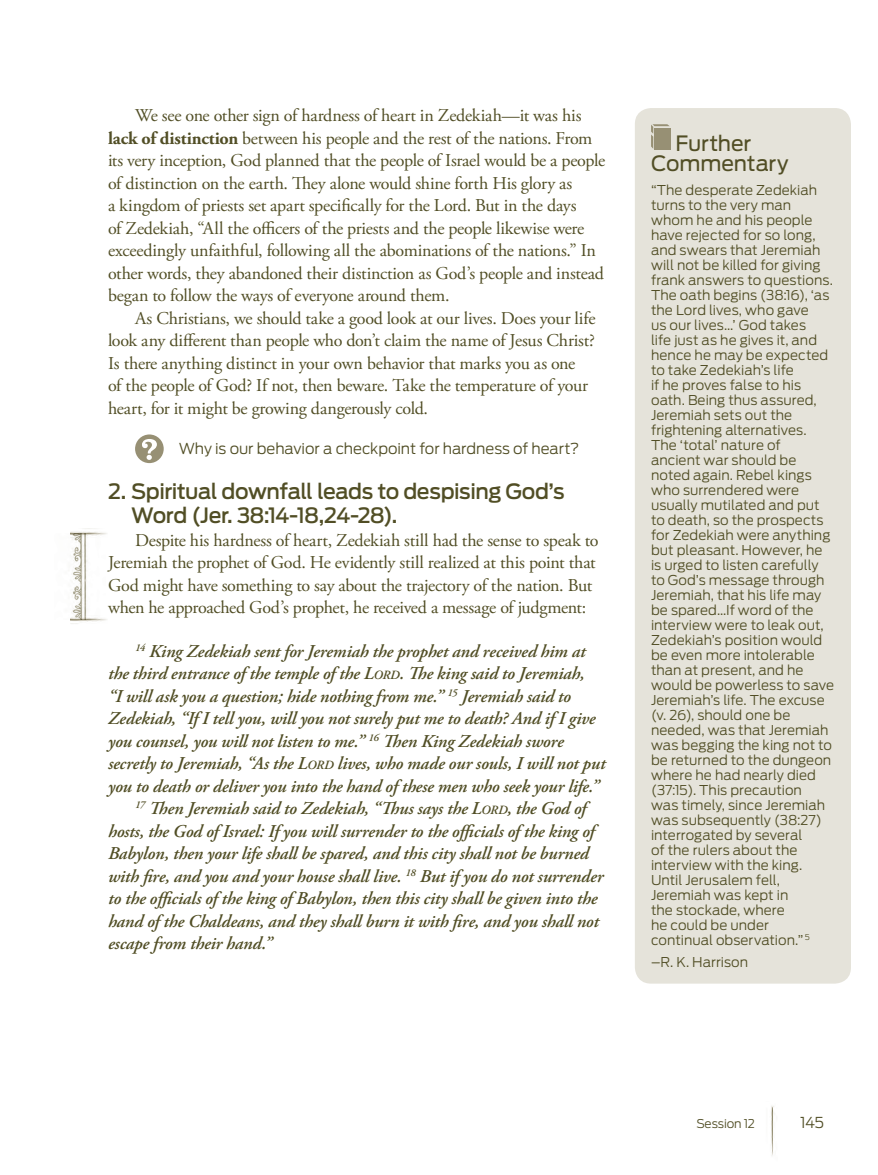
<style>
.page{position:relative;width:878px;height:1175px;background:#fff}
.page>*{position:absolute;margin:0;border:0;box-sizing:border-box;transform-origin:0 0}
.t1{font:500 21px/24px "Antenna";letter-spacing:-.025em;color:#514e25}
.t2{font:21px/19.5px "Antenna";letter-spacing:-.005em;color:#514e25;text-align:center}
.body1{font:18px/22.5px "Adobe Garamond Pro";letter-spacing:-.015em;color:#514e25}
.body1_space{font:18px/22.5px "Adobe Garamond Pro";letter-spacing:-.015em;color:#514e25}
.scripture{font:italic 600 18px/22.5px "Adobe Garamond Pro";letter-spacing:-.01em;color:#514e25}
.scripture_space{font:italic 600 18px/22.5px "Adobe Garamond Pro";letter-spacing:-.01em;color:#514e25}
.questions{font:300 15px "Antenna";letter-spacing:-.01em;color:#514e25}
.t3{font:300 13.5px/15px "Antenna";color:#514e25}
.t4{font:300 12px "Antenna";letter-spacing:-.015em;color:#514e25}
.s1{font-weight:700}
.s2{font-style:inherit}
.s3{font-size:12.6px}
</style>
<div class="page">
<img style="left:771px;top:1106px;width:3px;height:50px">
<img style="left:72px;top:538px;width:15px;height:77px">
<img style="left:70px;top:615px;width:37px;height:9px">
<img style="left:70px;top:528px;width:37px;height:10px">
<svg style="left:135px;top:434px;width:29px;height:29px"></svg>
<div style="left:634px;top:108px;width:216px;height:875px;background:#e5e3da;border-radius:16px"></div>
<div style="left:654px;top:128px;width:16px;height:22px;background:#979074"></div>
<svg style="left:651px;top:124px;width:18px;height:25px"></svg>
<p class="body1" style="left:108px;top:105px;width:498px;text-indent:27px">We see one other sign of hardness of heart in Zedekiah—it was his <span class="s1">lack of distinction</span> between his people and the rest of the nations. From its very inception, God planned that the people of Israel would be a people of distinction on the earth. They alone would shine forth His glory as<br>a kingdom of priests set apart specifically for the Lord. But in the days<br>of Zedekiah, “All the officers of the priests and the people likewise were exceedingly unfaithful, following all the abominations of the nations.” In other words, they abandoned their distinction as God’s people and instead began to follow the ways of everyone around them.</p>
<p class="body1_space" style="left:108px;top:307px;width:489px;text-indent:27px">As Christians, we should take a good look at our lives. Does your life look any different than people who don’t claim the name of Jesus Christ?<br>Is there anything distinct in your own behavior that marks you as one<br>of the people of God? If not, then beware. Take the temperature of your heart, for it might be growing dangerously cold.</p>
<p class="questions" style="left:179px;top:440px;width:402px">Why is our behavior a checkpoint for hardness of heart?</p>
<p class="t1" style="left:131px;top:479px;width:434px;text-indent:-23px">2. Spiritual downfall leads to despising God’s<br>Word (Jer. 38:14-18,24-28).</p>
<p class="body1_space" style="left:108px;top:529px;width:492px;text-indent:27px">Despite his hardness of heart, Zedekiah still had the sense to speak to Jeremiah the prophet of God. He evidently still realized at this point that God might have something to say about the trajectory of the nation. But when he approached God’s prophet, he received a message of judgment:</p>
<p class="scripture" style="left:108px;top:640px;width:499px;text-indent:27px"><sup>14</sup> King Zedekiah sent for Jeremiah the prophet and received him at the third entrance of the temple of the <span class="s2">L</span><span class="s3">ORD</span>. The king said to Jeremiah,<br>“I will ask you a question; hide nothing from me.” <sup>15</sup> Jeremiah said to Zedekiah, “If I tell you, will you not surely put me to death? And if I give you counsel, you will not listen to me.” <sup>16</sup> Then King Zedekiah swore secretly to Jeremiah, “As the <span class="s2">L</span><span class="s3">ORD</span> lives, who made our souls, I will not put you to death or deliver you into the hand of these men who seek your life.”</p>
<p class="scripture_space" style="left:108px;top:798px;width:497px;text-indent:27px"><sup>17</sup> Then Jeremiah said to Zedekiah, “Thus says the <span class="s2">L</span><span class="s3">ORD</span>, the God of hosts, the God of Israel: If you will surrender to the officials of the king of Babylon, then your life shall be spared, and this city shall not be burned with fire, and you and your house shall live. <sup>18</sup> But if you do not surrender to the officials of the king of Babylon, then this city shall be given into the hand of the Chaldeans, and they shall burn it with fire, and you shall not escape from their hand.”</p>
<p class="t2" style="left:651px;top:134px;width:139px">Further<br>Commentary</p>
<p class="t3" style="left:651px;top:182px;width:184px">“The desperate Zedekiah turns to the very man whom he and his people have rejected for so long, and swears that Jeremiah will not be killed for giving frank answers to questions.<br>The oath begins (38:16), ‘as the Lord lives, who gave<br>us our lives…’ God takes<br>life just as he gives it, and hence he may be expected to take Zedekiah’s life<br>if he proves false to his oath. Being thus assured,<br>Jeremiah sets out the frightening alternatives.<br>The ‘total’ nature of<br>ancient war should be noted again. Rebel kings who surrendered were usually mutilated and put to death, so the prospects for Zedekiah were anything but pleasant. However, he is urged to listen carefully to God’s message through<br>Jeremiah, that his life may be spared…If word of the interview were to leak out,<br>Zedekiah’s position would be even more intolerable than at present, and he would be powerless to save<br>Jeremiah’s life. The excuse (v. 26), should one be needed, was that Jeremiah was begging the king not to be returned to the dungeon where he had nearly died (37:15). This precaution<br>was timely, since Jeremiah was subsequently (38:27) interrogated by several<br>of the rulers about the interview with the king.<br>Until Jerusalem fell,<br>Jeremiah was kept in<br>the stockade, where<br>he could be under continual observation.” <sup>5</sup></p>
<p class="t3" style="left:651px;top:955px;width:99px">–R. K. Harrison</p>
<p class="t4" style="left:696px;top:1116px;width:60px">Session 12</p>
<p class="questions" style="left:800px;top:1113px;width:25px">145</p>
</div>
